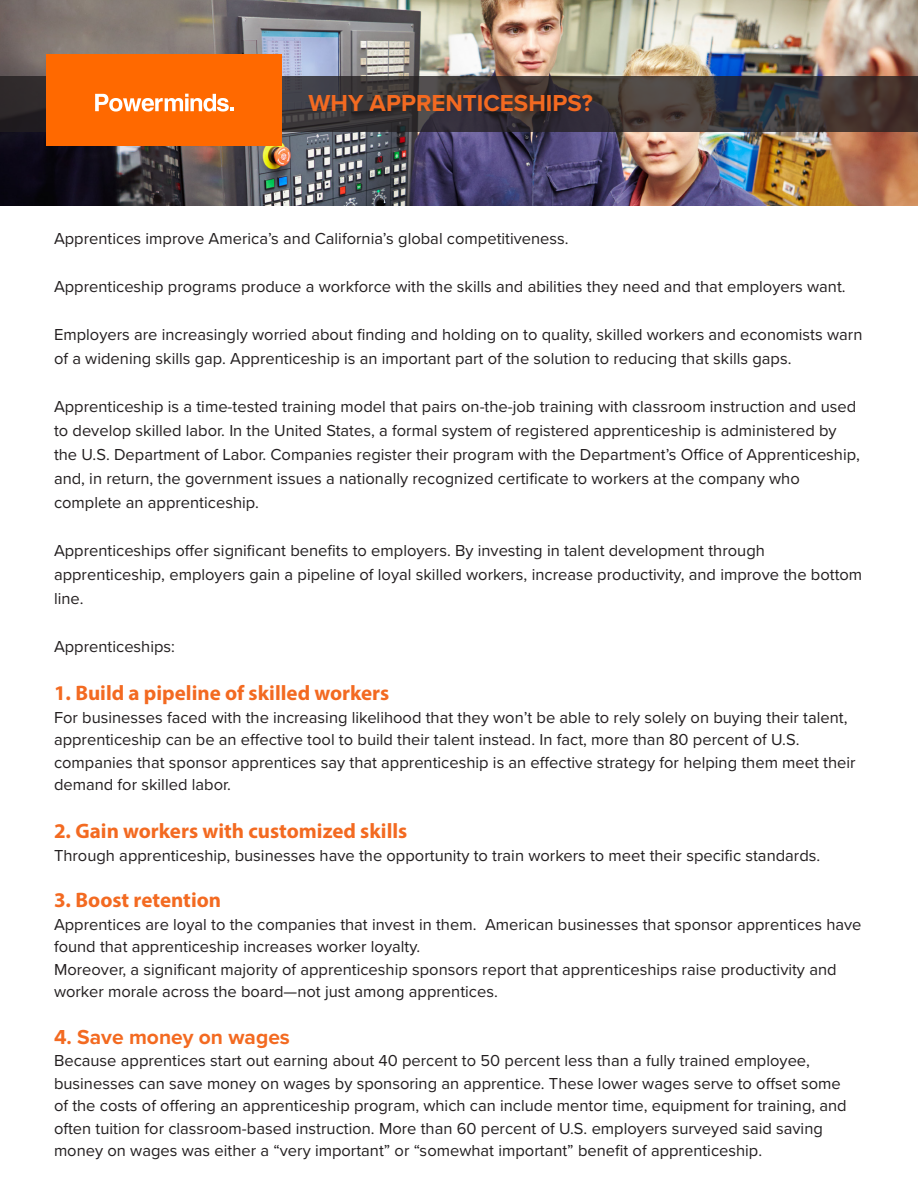
<style>
.page{position:relative;width:918px;height:1188px;background:#fff}
.page>*{position:absolute;margin:0;border:0;box-sizing:border-box;transform-origin:0 0}
.t1{font:700 24px "Proxima Nova";color:#f36a21}
.t2{font:700 21px "Myriad Pro";color:#f36a21}
.t3{font:700 21px "Proxima Nova";color:#f36a21}
.t4{font:16.5px/22.5px "Proxima Nova";color:#231f20}
</style>
<div class="page">
<img style="left:0;top:0;width:918px;height:206px">
<svg style="left:0;top:77px;width:918px;height:55px;background:#3b3536"></svg>
<div style="left:46px;top:54px;width:236px;height:92px;background:#ff6900"></div>
<svg style="left:95px;top:94px;width:138px;height:18px"></svg>
<p class="t1" style="left:308px;top:85px;width:286px">WHY APPRENTICESHIPS?</p>
<p class="t4" style="left:54px;top:227px;width:516px">Apprentices improve America’s and California’s global competitiveness.</p>
<p class="t4" style="left:54px;top:275px;width:793px">Apprenticeship programs produce a workforce with the skills and abilities they need and that employers want.</p>
<p class="t4" style="left:54px;top:322px;width:810px;line-height:24px">Employers are increasingly worried about finding and holding on to quality, skilled workers and economists warn of a widening skills gap. Apprenticeship is an important part of the solution to reducing that skills gaps.</p>
<p class="t4" style="left:54px;top:394px;width:807px;line-height:24px">Apprenticeship is a time-tested training model that pairs on-the-job training with classroom instruction and used to develop skilled labor. In the United States, a formal system of registered apprenticeship is administered by the U.S. Department of Labor. Companies register their program with the Department’s Office of Apprenticeship, and, in return, the government issues a nationally recognized certificate to workers at the company who complete an apprenticeship.</p>
<p class="t4" style="left:54px;top:538px;width:810px;line-height:24px">Apprenticeships offer significant benefits to employers. By investing in talent development through apprenticeship, employers gain a pipeline of loyal skilled workers, increase productivity, and improve the bottom line.</p>
<p class="t4" style="left:54px;top:635px;width:123px">Apprenticeships:</p>
<p class="t2" style="left:54px;top:679px;width:337px">1. Build a pipeline of skilled workers</p>
<p class="t4" style="left:54px;top:705px;width:803px">For businesses faced with the increasing likelihood that they won’t be able to rely solely on buying their talent, apprenticeship can be an effective tool to build their talent instead. In fact, more than 80 percent of U.S. companies that sponsor apprentices say that apprenticeship is an effective strategy for helping them meet their demand for skilled labor.</p>
<p class="t2" style="left:54px;top:817px;width:355px">2. Gain workers with customized skills</p>
<p class="t4" style="left:54px;top:843px;width:768px">Through apprenticeship, businesses have the opportunity to train workers to meet their specific standards.</p>
<p class="t2" style="left:54px;top:886px;width:169px">3. Boost retention</p>
<p class="t4" style="left:54px;top:912px;width:809px">Apprentices are loyal to the companies that invest in them. American businesses that sponsor apprentices have found that apprenticeship increases worker loyalty.</p>
<p class="t4" style="left:54px;top:957px;width:784px">Moreover, a significant majority of apprenticeship sponsors report that apprenticeships raise productivity and worker morale across the board—not just among apprentices.</p>
<p class="t3" style="left:54px;top:1021px;width:237px">4. Save money on wages</p>
<p class="t4" style="left:54px;top:1049px;width:794px">Because apprentices start out earning about 40 percent to 50 percent less than a fully trained employee, businesses can save money on wages by sponsoring an apprentice. These lower wages serve to offset some of the costs of offering an apprenticeship program, which can include mentor time, equipment for training, and often tuition for classroom-based instruction. More than 60 percent of U.S. employers surveyed said saving money on wages was either a “very important” or “somewhat important” benefit of apprenticeship.</p>
</div>
